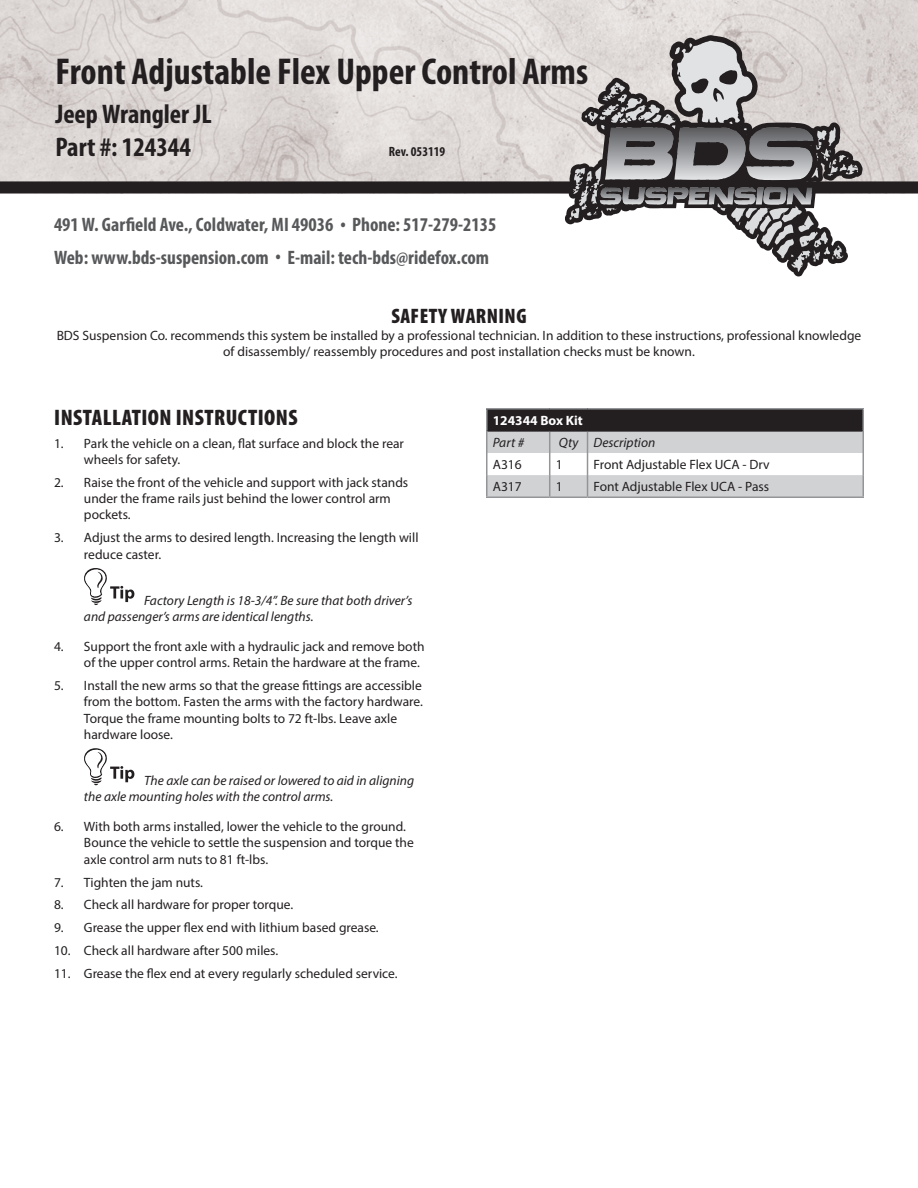
<style>
.page{position:relative;width:918px;height:1188px;background:#fff}
.page>*{position:absolute;margin:0;border:0;box-sizing:border-box;transform-origin:0 0}
.t1{font:700 condensed 37.5px "Myriad Pro";color:#231f20}
.t2{font:700 condensed 27px/32.4px "Myriad Pro";color:#231f20}
.t3{font:900 condensed 22.5px "Myriad Pro";letter-spacing:.02em;color:#231f20}
.t4{font:900 condensed 21px "Myriad Pro";letter-spacing:.02em;color:#231f20}
.t5{font:700 condensed 19.5px/32.4px "Myriad Pro";color:#57585a}
.t6{font:13.5px/16.2px "Myriad Pro";color:#231f20}
.t7{font:italic 13.5px/16.2px "Myriad Pro";color:#231f20}
.t8{font:700 13.5px "Myriad Pro";color:#fff}
.t9{font:700 condensed 13.5px "Myriad Pro";color:#231f20}
</style>
<div class="page">
<img style="left:0;top:0;width:918px;height:181px">
<div style="left:0;top:181px;width:918px;height:12px;background:#231f20"></div>
<svg style="left:84px;top:568px;width:50px;height:37px"></svg>
<svg style="left:84px;top:748px;width:50px;height:38px"></svg>
<svg style="left:565px;top:35px;width:298px;height:241px"></svg>
<svg style="left:570px;top:40px;width:289px;height:232px"></svg>
<div style="left:487px;top:409px;width:376px;height:22px;background:#231f20"></div>
<hr style="left:486px;top:408px;width:64px;height:2px;background:#939598">
<hr style="left:486px;top:410px;width:2px;height:21px;background:#939598">
<hr style="left:550px;top:408px;width:38px;height:2px;background:#939598">
<hr style="left:588px;top:408px;width:276px;height:2px;background:#939598">
<hr style="left:862px;top:410px;width:2px;height:21px;background:#939598">
<hr style="left:486px;top:431px;width:2px;height:22px;background:#939598">
<hr style="left:862px;top:431px;width:2px;height:22px;background:#939598">
<hr style="left:486px;top:453px;width:2px;height:22px;background:#939598">
<hr style="left:862px;top:453px;width:2px;height:22px;background:#939598">
<hr style="left:486px;top:475px;width:2px;height:21px;background:#939598">
<svg style="left:487px;top:431px;width:376px;height:65px"></svg>
<hr style="left:862px;top:475px;width:2px;height:21px;background:#939598">
<hr style="left:486px;top:496px;width:64px;height:2px;background:#939598">
<hr style="left:550px;top:496px;width:38px;height:2px;background:#939598">
<hr style="left:588px;top:496px;width:276px;height:2px;background:#939598">
<hr style="left:488px;top:430px;width:62px;height:2px;background:#231f20">
<hr style="left:550px;top:430px;width:38px;height:2px;background:#231f20">
<hr style="left:588px;top:430px;width:274px;height:2px;background:#231f20">
<h1 class="t1" style="left:55px;top:48px;width:534px">Front Adjustable Flex Upper Control Arms</h1>
<h2 class="t2" style="left:55px;top:98px;width:158px">Jeep Wrangler JL<br>Part #: 124344</h2>
<p class="t9" style="left:389px;top:143px;width:58px">Rev. 053119</p>
<h3 class="t5" style="left:54px;top:208px;width:444px">491 W. Garfield Ave., Coldwater, MI 49036 <sup>.</sup> Phone: 517-279-2135<br>Web: www.bds-suspension.com <sup>.</sup> E-mail: tech-bds@ridefox.com</h3>
<h3 class="t4" style="left:391px;top:305px;width:137px">SAFETY WARNING</h3>
<p class="t6" style="left:57px;top:327px;width:806px;text-align:center">BDS Suspension Co. recommends this system be installed by a professional technician. In addition to these instructions, professional knowledge of disassembly/ reassembly procedures and post installation checks must be known.</p>
<h3 class="t3" style="left:54px;top:405px;width:245px">INSTALLATION INSTRUCTIONS</h3>
<p class="t6" style="left:84px;top:435px;width:322px;text-indent:-30px">1. Park the vehicle on a clean, flat surface and block the rear wheels for safety.</p>
<p class="t6" style="left:84px;top:474px;width:326px;text-indent:-30px">2. Raise the front of the vehicle and support with jack stands under the frame rails just behind the lower control arm pockets.</p>
<p class="t6" style="left:84px;top:529px;width:336px;text-indent:-30px">3. Adjust the arms to desired length. Increasing the length will reduce caster.</p>
<p class="t7" style="left:84px;top:592px;width:330px;text-indent:60px">Factory Length is 18-3/4”. Be sure that both driver’s and passenger’s arms are identical lengths.</p>
<p class="t6" style="left:84px;top:638px;width:342px;text-indent:-30px">4. Support the front axle with a hydraulic jack and remove both of the upper control arms. Retain the hardware at the frame.</p>
<p class="t6" style="left:84px;top:677px;width:340px;text-indent:-30px">5. Install the new arms so that the grease fittings are accessible from the bottom. Fasten the arms with the factory hardware.<br>Torque the frame mounting bolts to 72 ft-lbs. Leave axle hardware loose.</p>
<p class="t7" style="left:84px;top:772px;width:332px;text-indent:60px">The axle can be raised or lowered to aid in aligning the axle mounting holes with the control arms.</p>
<p class="t6" style="left:84px;top:818px;width:331px;text-indent:-30px">6. With both arms installed, lower the vehicle to the ground.<br>Bounce the vehicle to settle the suspension and torque the axle control arm nuts to 81 ft-lbs.</p>
<p class="t6" style="left:54px;top:874px;width:151px">7. Tighten the jam nuts.</p>
<p class="t6" style="left:54px;top:897px;width:241px">8. Check all hardware for proper torque.</p>
<p class="t6" style="left:54px;top:920px;width:326px">9. Grease the upper flex end with lithium based grease.</p>
<p class="t6" style="left:54px;top:943px;width:226px">10. Check all hardware after 500 miles.</p>
<p class="t6" style="left:54px;top:966px;width:345px">11. Grease the flex end at every regularly scheduled service.</p>
<p class="t8" style="left:493px;top:412px;width:92px">124344 Box Kit</p>
<p class="t7" style="left:493px;top:434px;width:33px">Part #</p>
<p class="t7" style="left:559px;top:434px;width:98px">Qty Description</p>
<p class="t6" style="left:493px;top:456px;width:31px">A316</p>
<p class="t6" style="left:556px;top:456px;width:8px">1</p>
<p class="t6" style="left:594px;top:456px;width:178px">Front Adjustable Flex UCA - Drv</p>
<p class="t6" style="left:493px;top:478px;width:31px">A317</p>
<p class="t6" style="left:556px;top:478px;width:8px">1</p>
<p class="t6" style="left:594px;top:478px;width:177px">Font Adjustable Flex UCA - Pass</p>
</div>
